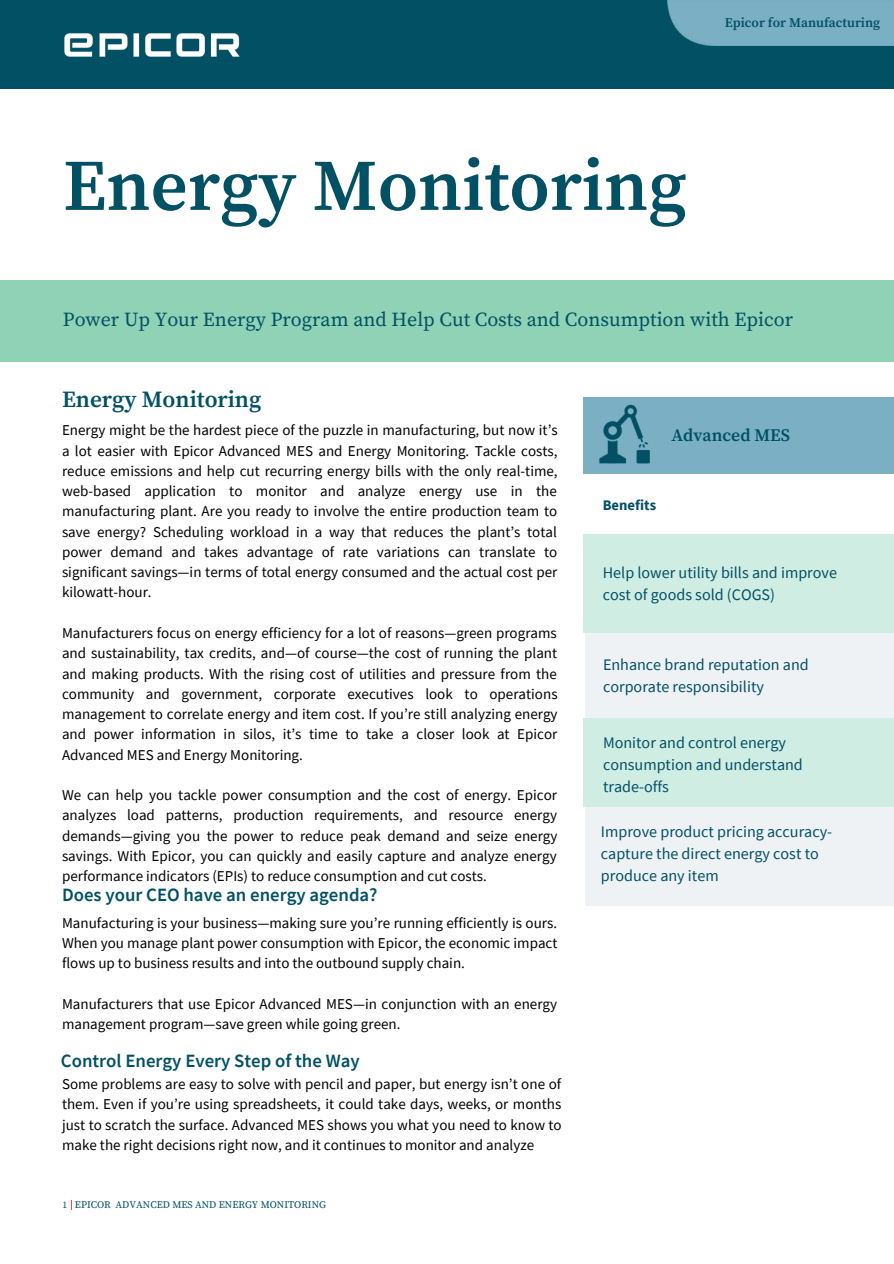
<style>
.page{position:relative;width:894px;height:1264px;background:#fff}
.page>*{position:absolute;margin:0;border:0;box-sizing:border-box;transform-origin:0 0}
.t1{font:600 72.45px "Source Serif Pro";color:#025064}
.t2{font:600 23.1px "Source Serif Pro";color:#025064}
.t3{font:19.95px "Source Serif Pro";color:#025064}
.t4{font:600 18.75px "Source Sans Pro";color:#025064}
.t5{font:600 17.55px "Source Serif Pro";color:#025064}
.t6{font:16.05px/22px "Source Sans Pro";color:#025064}
.t7{font:15px/20.2px "Source Sans Pro";color:#000;text-align:justify}
.t8{font:700 14.55px "Source Sans Pro";color:#025064}
.t9{font:600 13.35px "Source Serif Pro";color:#025064}
.t10{font:10.05px "Source Serif Pro";color:#025064}
.t11{font:9.6px "Source Serif Pro";color:#025064}
</style>
<div class="page">
<div style="left:0;top:0;width:893px;height:89px;background:#025064"></div>
<div style="left:0;top:280px;width:893px;height:81px;background:#90d2b5"></div>
<div style="left:583px;top:397px;width:310px;height:77px;background:#7bafc4"></div>
<div style="left:585px;top:569px;width:308px;height:337px;background:#eef2f5"></div>
<div style="left:583px;top:534px;width:310px;height:98px;background:#d0ede4"></div>
<div style="left:583px;top:717px;width:310px;height:89px;background:#d0ede4"></div>
<img style="left:64px;top:33px;width:176px;height:24px">
<img style="left:599px;top:404px;width:51px;height:60px">
<div style="left:667px;top:0;width:226px;height:45px;background:#7bafc4"></div>
<p class="t9" style="left:724px;top:15px;width:157px">Epicor for Manufacturing</p>
<p class="t1" style="left:63px;top:143px;width:625px">Energy Monitoring</p>
<p class="t3" style="left:63px;top:308px;width:731px">Power Up Your Energy Program and Help Cut Costs and Consumption with Epicor</p>
<p class="t2" style="left:62px;top:386px;width:201px">Energy Monitoring</p>
<p class="t7" style="left:62px;top:420px;width:497px">Energy might be the hardest piece of the puzzle in manufacturing, but now it’s a lot easier with Epicor Advanced MES and Energy Monitoring. Tackle costs, reduce emissions and help cut recurring energy bills with the only real-time, web-based application to monitor and analyze energy use in the manufacturing plant. Are you ready to involve the entire production team to save energy? Scheduling workload in a way that reduces the plant’s total power demand and takes advantage of rate variations can translate to significant savings—in terms of total energy consumed and the actual cost per kilowatt-hour.</p>
<p class="t7" style="left:62px;top:622px;width:497px">Manufacturers focus on energy efficiency for a lot of reasons—green programs and sustainability, tax credits, and—of course—the cost of running the plant and making products. With the rising cost of utilities and pressure from the community and government, corporate executives look to operations management to correlate energy and item cost. If you’re still analyzing energy and power information in silos, it’s time to take a closer look at Epicor Advanced MES and Energy Monitoring.</p>
<p class="t7" style="left:62px;top:784px;width:497px">We can help you tackle power consumption and the cost of energy. Epicor analyzes load patterns, production requirements, and resource energy demands—giving you the power to reduce peak demand and seize energy savings. With Epicor, you can quickly and easily capture and analyze energy performance indicators (EPIs) to reduce consumption and cut costs.</p>
<p class="t4" style="left:62px;top:882px;width:317px">Does your CEO have an energy agenda?</p>
<p class="t7" style="left:62px;top:912px;width:497px">Manufacturing is your business—making sure you’re running efficiently is ours.<br>When you manage plant power consumption with Epicor, the economic impact flows up to business results and into the outbound supply chain.</p>
<p class="t7" style="left:62px;top:993px;width:496px">Manufacturers that use Epicor Advanced MES—in conjunction with an energy management program—save green while going green.</p>
<p class="t4" style="left:61px;top:1048px;width:300px">Control Energy Every Step of the Way</p>
<p class="t7" style="left:62px;top:1073px;width:501px">Some problems are easy to solve with pencil and paper, but energy isn’t one of them. Even if you’re using spreadsheets, it could take days, weeks, or months just to scratch the surface. Advanced MES shows you what you need to know to make the right decisions right now, and it continues to monitor and analyze</p>
<p class="t11" style="left:62px;top:1198px;width:6px">1</p>
<p class="t10" style="left:75px;top:1198px;width:252px">EPICOR ADVANCED MES AND ENERGY MONITORING</p>
<p class="t5" style="left:671px;top:425px;width:120px">Advanced MES</p>
<p class="t8" style="left:602px;top:495px;width:55px">Benefits</p>
<p class="t6" style="left:602px;top:561px;width:236px">Help lower utility bills and improve cost of goods sold (COGS)</p>
<p class="t6" style="left:603px;top:653px;width:207px">Enhance brand reputation and corporate responsibility</p>
<p class="t6" style="left:603px;top:731px;width:201px">Monitor and control energy consumption and understand trade-offs</p>
<p class="t6" style="left:600px;top:820px;width:233px">Improve product pricing accuracy&shy;capture the direct energy cost to produce any item</p>
</div>
